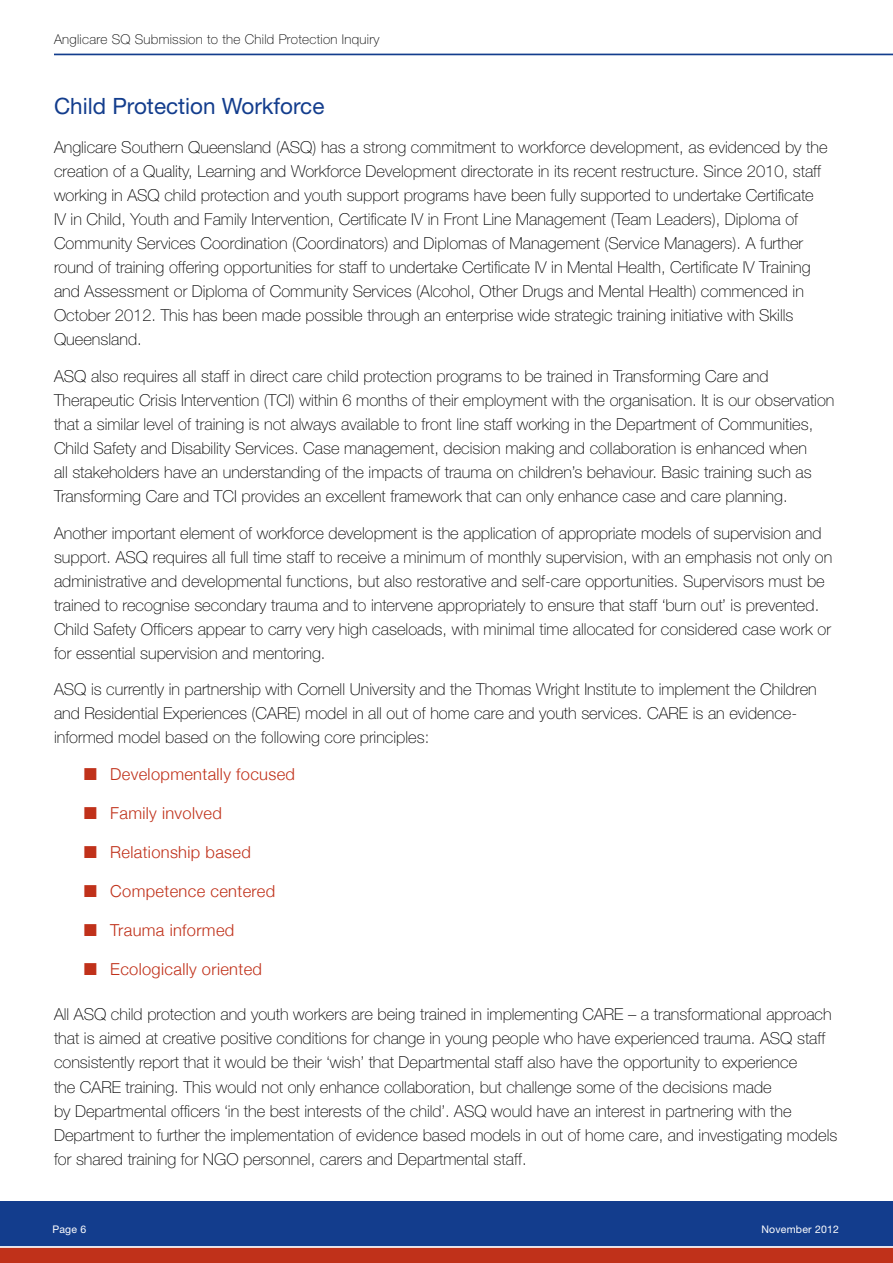
<style>
.page{position:relative;width:893px;height:1263px;background:#fff}
.page>*{position:absolute;margin:0;border:0;box-sizing:border-box;transform-origin:0 0}
.t1{font:22.5px "Helvetica Neue";color:#133d8d}
.t2{font:100 16.5px/24px "Helvetica Neue";color:#000}
.t3{font:300 16.5px "Helvetica Neue";letter-spacing:.02em;color:#c0311a}
.t4{font:100 13.5px "Helvetica Neue";letter-spacing:.02em;color:#000}
.t5{font:10.5px "Helvetica Neue";letter-spacing:.02em;color:#fff}
</style>
<div class="page">
<div style="left:0;top:1201px;width:893px;height:62px;background:#133d8d"></div>
<div style="left:0;top:1247px;width:893px;height:16px;background:#c0311a"></div>
<hr style="left:0;top:1246px;width:893px;height:2px;background:#fff">
<hr style="left:54px;top:54px;width:839px;height:1px;background:#133d8d">
<p class="t4" style="left:54px;top:31px;width:327px">Anglicare SQ Submission to the Child Protection Inquiry</p>
<h1 class="t1" style="left:54px;top:92px;width:272px">Child Protection Workforce</h1>
<p class="t2" style="left:54px;top:135px;width:775px">Anglicare Southern Queensland (ASQ) has a strong commitment to workforce development, as evidenced by the creation of a Quality, Learning and Workforce Development directorate in its recent restructure. Since 2010, staff working in ASQ child protection and youth support programs have been fully supported to undertake Certificate IV in Child, Youth and Family Intervention, Certificate IV in Front Line Management (Team Leaders), Diploma of Community Services Coordination (Coordinators) and Diplomas of Management (Service Managers). A further round of training offering opportunities for staff to undertake Certificate IV in Mental Health, Certificate IV Training and Assessment or Diploma of Community Services (Alcohol, Other Drugs and Mental Health) commenced in October 2012. This has been made possible through an enterprise wide strategic training initiative with Skills Queensland.</p>
<p class="t2" style="left:54px;top:364px;width:782px">ASQ also requires all staff in direct care child protection programs to be trained in Transforming Care and Therapeutic Crisis Intervention (TCI) within 6 months of their employment with the organisation. It is our observation that a similar level of training is not always available to front line staff working in the Department of Communities, Child Safety and Disability Services. Case management, decision making and collaboration is enhanced when<br>all stakeholders have an understanding of the impacts of trauma on children’s behaviour. Basic training such as Transforming Care and TCI provides an excellent framework that can only enhance case and care planning.</p>
<p class="t2" style="left:54px;top:521px;width:780px">Another important element of workforce development is the application of appropriate models of supervision and support. ASQ requires all full time staff to receive a minimum of monthly supervision, with an emphasis not only on administrative and developmental functions, but also restorative and self-care opportunities. Supervisors must be trained to recognise secondary trauma and to intervene appropriately to ensure that staff ‘burn out’ is prevented.<br>Child Safety Officers appear to carry very high caseloads, with minimal time allocated for considered case work or for essential supervision and mentoring.</p>
<p class="t2" style="left:54px;top:677px;width:764px">ASQ is currently in partnership with Cornell University and the Thomas Wright Institute to implement the Children and Residential Experiences (CARE) model in all out of home care and youth services. CARE is an evidence&shy;informed model based on the following core principles:</p>
<p class="t3" style="left:110px;top:764px;width:186px">Developmentally focused</p>
<p class="t3" style="left:110px;top:803px;width:113px">Family involved</p>
<p class="t3" style="left:110px;top:842px;width:142px">Relationship based</p>
<p class="t3" style="left:110px;top:881px;width:166px">Competence centered</p>
<p class="t3" style="left:110px;top:920px;width:126px">Trauma informed</p>
<p class="t3" style="left:110px;top:959px;width:153px">Ecologically oriented</p>
<p class="t2" style="left:54px;top:1002px;width:785px">All ASQ child protection and youth workers are being trained in implementing CARE – a transformational approach that is aimed at creative positive conditions for change in young people who have experienced trauma. ASQ staff consistently report that it would be their ‘wish’ that Departmental staff also have the opportunity to experience<br>the CARE training. This would not only enhance collaboration, but challenge some of the decisions made<br>by Departmental officers ‘in the best interests of the child’. ASQ would have an interest in partnering with the Department to further the implementation of evidence based models in out of home care, and investigating models for shared training for NGO personnel, carers and Departmental staff.</p>
<p class="t5" style="left:52px;top:1223px;width:35px">Page 6</p>
<p class="t5" style="left:761px;top:1223px;width:79px">November 2012</p>
</div>
